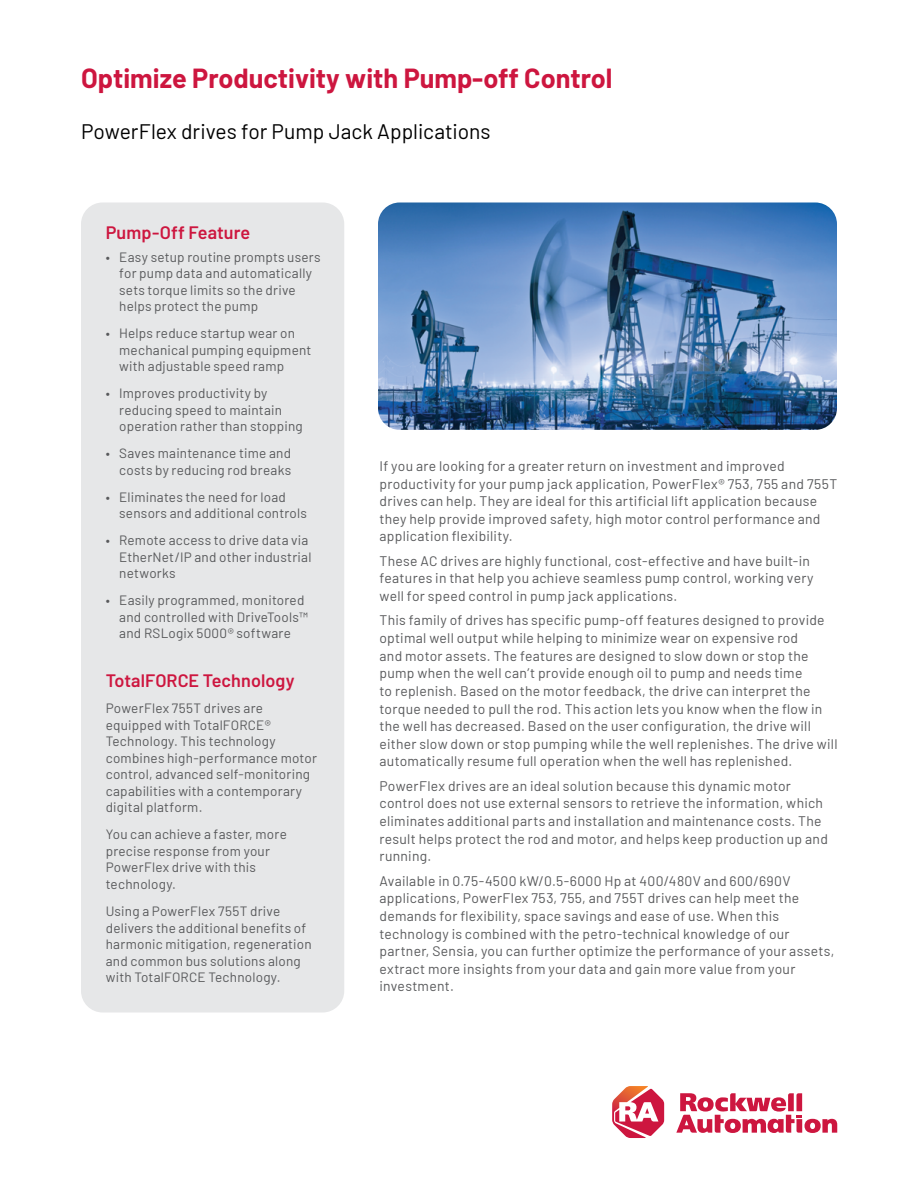
<style>
.page{position:relative;width:918px;height:1188px;background:#fff}
.page>*{position:absolute;margin:0;border:0;box-sizing:border-box;transform-origin:0 0}
.t1{font:700 27px "Barlow";color:#cd163f}
.t2{font:21px "Barlow";color:#000}
.t3{font:600 18px "Barlow";letter-spacing:.005em;color:#cd163f}
.t4{font:13.8px/17.5px "Barlow";letter-spacing:.02em;color:#58595b}
.t5{font:13.5px/16.5px "Barlow";letter-spacing:.015em;color:#58595b}
</style>
<div class="page">
<div style="left:81px;top:202px;width:263px;height:810px;background:#e6e7e8;border-radius:22px"></div>
<svg style="left:676px;top:1093px;width:161px;height:40px"></svg>
<svg style="left:612px;top:1086px;width:52px;height:52px"></svg>
<img style="left:378px;top:202px;width:459px;height:228px">
<h1 class="t1" style="left:81px;top:58px;width:533px">Optimize Productivity with Pump-off Control</h1>
<h2 class="t2" style="left:81px;top:116px;width:411px">PowerFlex drives for Pump Jack Applications</h2>
<h3 class="t3" style="left:106px;top:219px;width:146px">Pump-Off Feature</h3>
<p class="t5" style="left:119px;top:248px;width:203px;text-indent:-14px">• Easy setup routine prompts users for pump data and automatically sets torque limits so the drive helps protect the pump</p>
<p class="t5" style="left:119px;top:324px;width:194px;text-indent:-14px">• Helps reduce startup wear on mechanical pumping equipment with adjustable speed ramp</p>
<p class="t5" style="left:119px;top:384px;width:185px;text-indent:-14px">• Improves productivity by reducing speed to maintain operation rather than stopping</p>
<p class="t5" style="left:106px;top:444px;width:187px;text-align:right">• Saves maintenance time and costs by reducing rod breaks</p>
<p class="t5" style="left:119px;top:488px;width:189px;text-indent:-14px">• Eliminates the need for load sensors and additional controls</p>
<p class="t5" style="left:119px;top:531px;width:194px;text-indent:-14px">• Remote access to drive data via<br>EtherNet/IP and other industrial networks</p>
<p class="t5" style="left:119px;top:591px;width:190px;text-indent:-14px">• Easily programmed, monitored and controlled with DriveTools™ and RSLogix 5000® software</p>
<h3 class="t3" style="left:106px;top:667px;width:190px">TotalFORCE Technology</h3>
<p class="t5" style="left:106px;top:699px;width:213px">PowerFlex 755T drives are equipped with TotalFORCE®<br>Technology. This technology combines high-performance motor control, advanced self-monitoring capabilities with a contemporary digital platform.</p>
<p class="t5" style="left:106px;top:825px;width:183px">You can achieve a faster, more precise response from your<br>PowerFlex drive with this technology.</p>
<p class="t5" style="left:106px;top:902px;width:207px">Using a PowerFlex 755T drive delivers the additional benefits of harmonic mitigation, regeneration and common bus solutions along with TotalFORCE Technology.</p>
<p class="t4" style="left:380px;top:456px;width:459px">If you are looking for a greater return on investment and improved productivity for your pump jack application, PowerFlex® 753, 755 and 755T drives can help. They are ideal for this artificial lift application because they help provide improved safety, high motor control performance and application flexibility.</p>
<p class="t4" style="left:380px;top:551px;width:436px">These AC drives are highly functional, cost-effective and have built-in features in that help you achieve seamless pump control, working very well for speed control in pump jack applications.</p>
<p class="t4" style="left:380px;top:611px;width:460px">This family of drives has specific pump-off features designed to provide optimal well output while helping to minimize wear on expensive rod<br>and motor assets. The features are designed to slow down or stop the pump when the well can’t provide enough oil to pump and needs time<br>to replenish. Based on the motor feedback, the drive can interpret the torque needed to pull the rod. This action lets you know when the flow in the well has decreased. Based on the user configuration, the drive will either slow down or stop pumping while the well replenishes. The drive will automatically resume full operation when the well has replenished.</p>
<p class="t4" style="left:380px;top:776px;width:450px">PowerFlex drives are an ideal solution because this dynamic motor control does not use external sensors to retrieve the information, which eliminates additional parts and installation and maintenance costs. The result helps protect the rod and motor, and helps keep production up and running.</p>
<p class="t4" style="left:380px;top:871px;width:456px">Available in 0.75-4500 kW/0.5-6000 Hp at 400/480V and 600/690V applications, PowerFlex 753, 755, and 755T drives can help meet the demands for flexibility, space savings and ease of use. When this technology is combined with the petro-technical knowledge of our partner, Sensia, you can further optimize the performance of your assets, extract more insights from your data and gain more value from your investment.</p>
</div>
